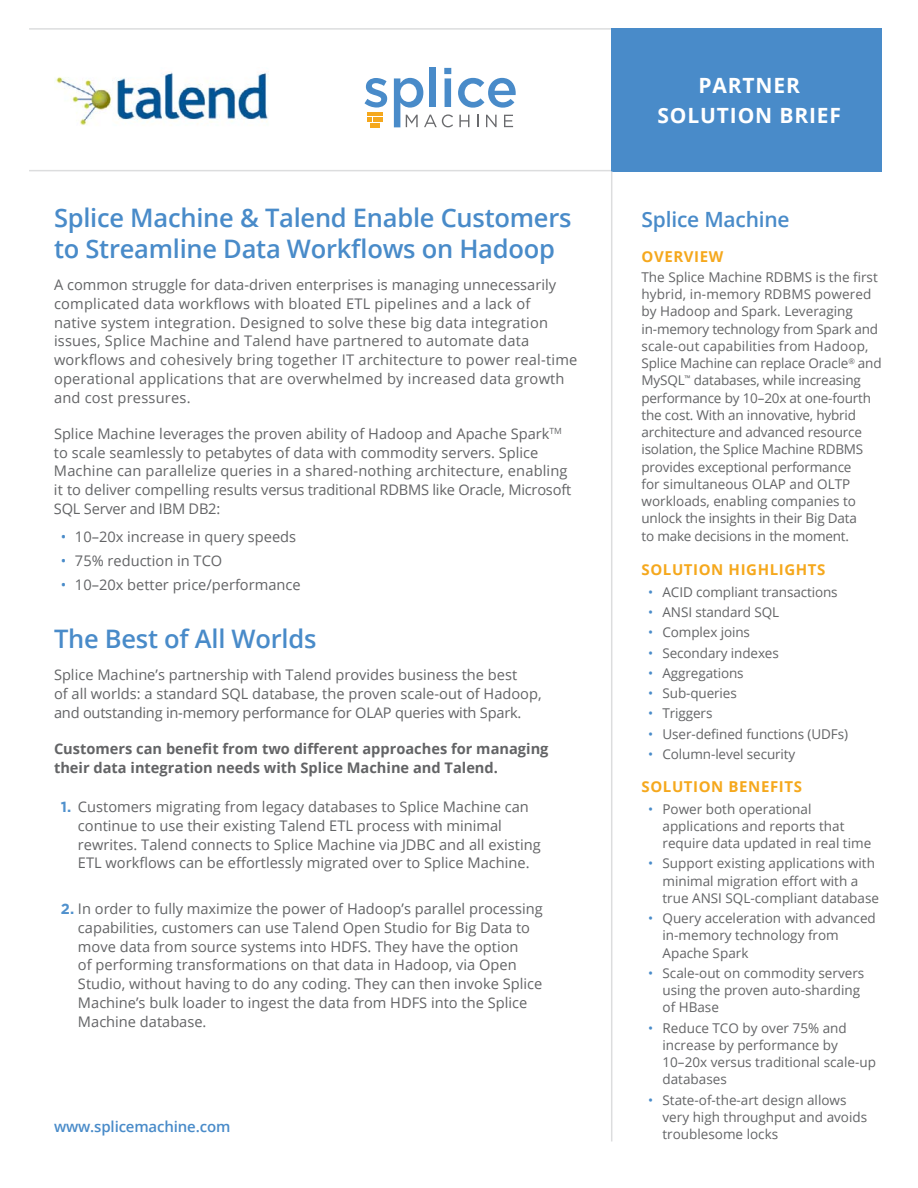
<style>
.page{position:relative;width:918px;height:1188px;background:#fff}
.page>*{position:absolute;margin:0;border:0;box-sizing:border-box;transform-origin:0 0}
.t1{font:600 25.5px/30.6px "Open Sans";letter-spacing:-.01em;color:#498bc9}
.t2{font:700 21px/30px "Open Sans";letter-spacing:.04em;color:#fff;text-align:center}
.t3{font:600 21px "Open Sans";letter-spacing:-.01em;color:#498bc9}
.t4{font:700 15px "Open Sans";letter-spacing:.04em;color:#f5a81d}
.t5{font:600 15px "Open Sans";letter-spacing:-.01em;color:#498bc9}
.t6{font:14.7px/18.8px "Open Sans";color:#636466}
.t7{font:700 14.7px/18.8px "Open Sans";color:#636466}
.t8{font:13.5px/17.2px "Open Sans";color:#636466}
.s1{color:#498bc9}
.s2{font-family:"Gotham";font-weight:700;color:#5091cd}
</style>
<div class="page">
<svg style="left:364px;top:78px;width:23px;height:30px"></svg>
<svg style="left:394px;top:68px;width:122px;height:59px"></svg>
<hr style="left:367px;top:112px;width:16px;height:3px;background:#f5a81d">
<svg style="left:368px;top:117px;width:15px;height:10px"></svg>
<img style="left:56px;top:71px;width:212px;height:54px">
<hr style="left:29px;top:170px;width:853px;height:1px;background:#dcddde">
<hr style="left:29px;top:28px;width:853px;height:2px;background:#dcddde">
<div style="left:611px;top:28px;width:271px;height:143px;background:#498bc9"></div>
<hr style="left:611px;top:171px;width:1px;height:971px;background:#dcddde">
<h1 class="t1" style="left:54px;top:202px;width:519px">Splice Machine &amp; Talend Enable Customers to Streamline Data Workflows on Hadoop</h1>
<p class="t6" style="left:54px;top:275px;width:525px">A common struggle for data-driven enterprises is managing unnecessarily complicated data workflows with bloated ETL pipelines and a lack of<br>native system integration. Designed to solve these big data integration issues, Splice Machine and Talend have partnered to automate data workflows and cohesively bring together IT architecture to power real-time operational applications that are overwhelmed by increased data growth and cost pressures.</p>
<p class="t6" style="left:54px;top:424px;width:519px">Splice Machine leverages the proven ability of Hadoop and Apache Spark<sup>TM </sup>to scale seamlessly to petabytes of data with commodity servers. Splice Machine can parallelize queries in a shared-nothing architecture, enabling it to deliver compelling results versus traditional RDBMS like Oracle, Microsoft SQL Server and IBM DB2:</p>
<p class="t6" style="left:61px;top:527px;width:237px"><span class="s1">•</span> 10–20x increase in query speeds</p>
<p class="t6" style="left:61px;top:551px;width:163px"><span class="s1">•</span> 75% reduction in TCO</p>
<p class="t6" style="left:61px;top:575px;width:241px"><span class="s1">•</span> 10–20x better price/performance</p>
<h1 class="t1" style="left:54px;top:623px;width:264px">The Best of All Worlds</h1>
<p class="t6" style="left:54px;top:665px;width:489px">Splice Machine’s partnership with Talend provides business the best<br>of all worlds: a standard SQL database, the proven scale-out of Hadoop, and outstanding in-memory performance for OLAP queries with Spark.</p>
<p class="t7" style="left:54px;top:739px;width:496px">Customers can benefit from two different approaches for managing their data integration needs with Splice Machine and Talend.</p>
<p class="t6" style="left:78px;top:797px;width:464px;text-indent:-17px"><span class="s2">1.</span> Customers migrating from legacy databases to Splice Machine can continue to use their existing Talend ETL process with minimal rewrites. Talend connects to Splice Machine via JDBC and all existing ETL workflows can be effortlessly migrated over to Splice Machine.</p>
<p class="t6" style="left:78px;top:899px;width:466px;text-indent:-17px"><span class="s2">2.</span> In order to fully maximize the power of Hadoop’s parallel processing capabilities, customers can use Talend Open Studio for Big Data to move data from source systems into HDFS. They have the option<br>of performing transformations on that data in Hadoop, via Open Studio, without having to do any coding. They can then invoke Splice Machine’s bulk loader to ingest the data from HDFS into the Splice Machine database.</p>
<p class="t5" style="left:54px;top:1116px;width:178px">www.splicemachine.com</p>
<h2 class="t2" style="left:658px;top:70px;width:185px">PARTNER<br>SOLUTION BRIEF</h2>
<h2 class="t3" style="left:642px;top:205px;width:150px">Splice Machine</h2>
<p class="t4" style="left:642px;top:246px;width:83px">OVERVIEW</p>
<p class="t8" style="left:642px;top:268px;width:242px">The Splice Machine RDBMS is the first hybrid, in-memory RDBMS powered by Hadoop and Spark. Leveraging in-memory technology from Spark and scale-out capabilities from Hadoop, Splice Machine can replace Oracle<sup>®</sup> and MySQL<sup>™</sup> databases, while increasing performance by 10–20x at one-fourth the cost. With an innovative, hybrid architecture and advanced resource isolation, the Splice Machine RDBMS provides exceptional performance<br>for simultaneous OLAP and OLTP workloads, enabling companies to unlock the insights in their Big Data<br>to make decisions in the moment.</p>
<p class="t4" style="left:642px;top:559px;width:186px">SOLUTION HIGHLIGHTS</p>
<p class="t8" style="left:648px;top:583px;width:191px"><span class="s1">•</span> ACID compliant transactions</p>
<p class="t8" style="left:648px;top:603px;width:132px"><span class="s1">•</span> ANSI standard SQL</p>
<p class="t8" style="left:648px;top:624px;width:103px"><span class="s1">•</span> Complex joins</p>
<p class="t8" style="left:648px;top:644px;width:132px"><span class="s1">•</span> Secondary indexes</p>
<p class="t8" style="left:648px;top:664px;width:97px"><span class="s1">•</span> Aggregations</p>
<p class="t8" style="left:648px;top:684px;width:90px"><span class="s1">•</span> Sub-queries</p>
<p class="t8" style="left:648px;top:705px;width:66px"><span class="s1">•</span> Triggers</p>
<p class="t8" style="left:648px;top:725px;width:201px"><span class="s1">•</span> User-defined functions (UDFs)</p>
<p class="t8" style="left:648px;top:745px;width:149px"><span class="s1">•</span> Column-level security</p>
<p class="t4" style="left:642px;top:776px;width:162px">SOLUTION BENEFITS</p>
<p class="t8" style="left:663px;top:800px;width:210px;text-indent:-14px"><span class="s1">•</span> Power both operational applications and reports that require data updated in real time</p>
<p class="t8" style="left:663px;top:855px;width:218px;text-indent:-14px"><span class="s1">•</span> Support existing applications with minimal migration effort with a true ANSI SQL-compliant database</p>
<p class="t8" style="left:663px;top:909px;width:215px;text-indent:-14px"><span class="s1">•</span> Query acceleration with advanced in-memory technology from<br>Apache Spark</p>
<p class="t8" style="left:663px;top:964px;width:203px;text-indent:-14px"><span class="s1">•</span> Scale-out on commodity servers using the proven auto-sharding of HBase</p>
<p class="t8" style="left:663px;top:1019px;width:215px;text-indent:-14px"><span class="s1">•</span> Reduce TCO by over 75% and increase by performance by<br>10–20x versus traditional scale-up databases</p>
<p class="t8" style="left:663px;top:1091px;width:206px;text-indent:-14px"><span class="s1">•</span> State-of-the-art design allows very high throughput and avoids troublesome locks</p>
</div>
